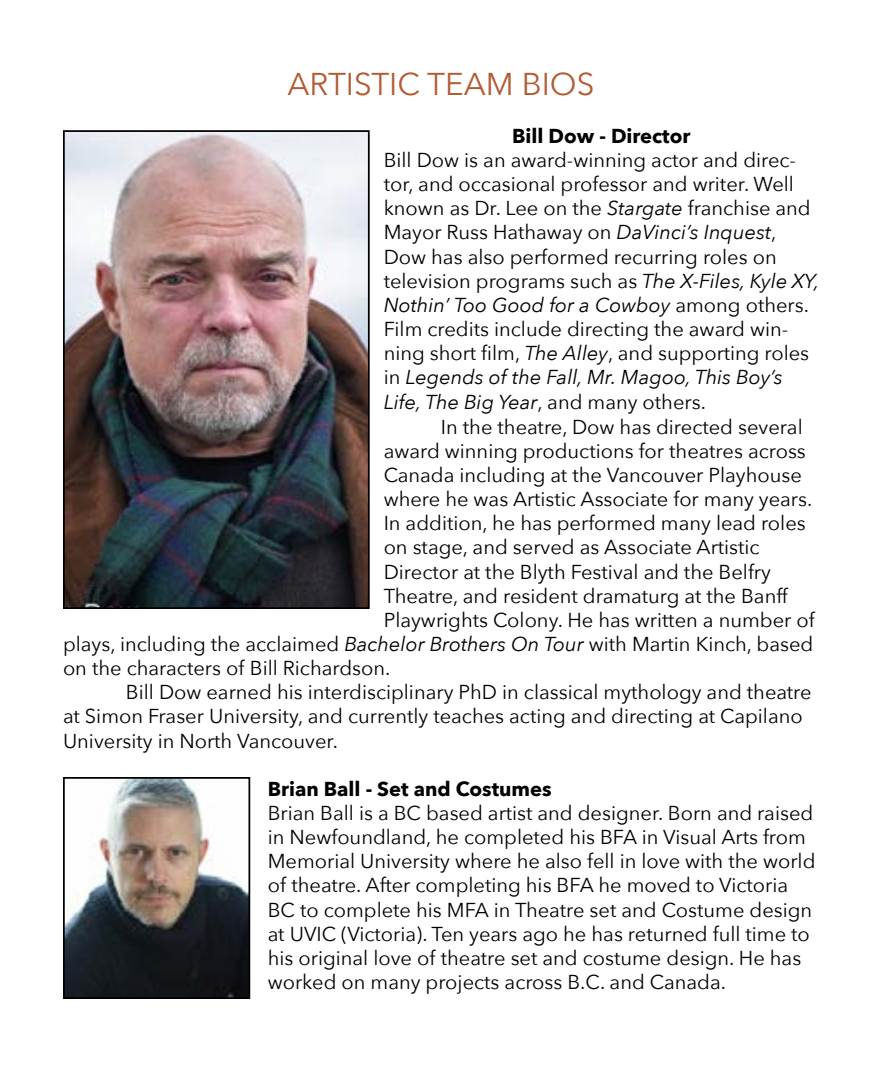
<style>
.page{position:relative;width:882px;height:1071px;background:#fff}
.page>*{position:absolute;margin:0;border:0;box-sizing:border-box;transform-origin:0 0}
.t1{font:31.5px "Avenir Next";color:#b35b34}
.t2{font:20.12px/24.3px "Avenir Next";color:#000}
.t3{font:700 20.12px "Avenir Next";color:#000}
.s1{font-style:italic}
</style>
<div class="page">
<img style="left:66px;top:133px;width:301px;height:473px">
<div style="left:63px;top:130px;width:307px;height:479px;border:2px solid #000"></div>
<img style="left:66px;top:780px;width:181px;height:216px">
<div style="left:63px;top:777px;width:187px;height:222px;border:2px solid #000"></div>
<h1 class="t1" style="left:287px;top:57px;width:309px">ARTISTIC TEAM BIOS</h1>
<p class="t3" style="left:512px;top:118px;width:180px">Bill Dow - Director</p>
<p class="t2" style="left:384px;top:147px;width:437px">Bill Dow is an award-winning actor and direc&shy;tor, and occasional professor and writer. Well known as Dr. Lee on the <span class="s1">Stargate</span> franchise and Mayor Russ Hathaway on <span class="s1">DaVinci’s Inquest</span>, Dow has also performed recurring roles on television programs such as <span class="s1">The X-Files, Kyle XY, Nothin’ Too Good for a Cowboy</span> among others.<br>Film credits include directing the award win&shy;ning short film, <span class="s1">The Alley</span>, and supporting roles in <span class="s1">Legends of the Fall, Mr. Magoo, This Boy’s Life, The Big Year</span>, and many others.</p>
<p class="t2" style="left:441px;top:414px;width:363px">In the theatre, Dow has directed several</p>
<p class="t2" style="left:384px;top:438px;width:424px">award winning productions for theatres across</p>
<p class="t2" style="left:384px;top:462px;width:420px">Canada including at the Vancouver Playhouse</p>
<p class="t2" style="left:384px;top:486px;width:430px">where he was Artistic Associate for many years.</p>
<p class="t2" style="left:384px;top:510px;width:424px">In addition, he has performed many lead roles</p>
<p class="t2" style="left:384px;top:534px;width:377px">on stage, and served as Associate Artistic</p>
<p class="t2" style="left:384px;top:559px;width:389px">Director at the Blyth Festival and the Belfry</p>
<p class="t2" style="left:384px;top:583px;width:406px">Theatre, and resident dramaturg at the Banff</p>
<p class="t2" style="left:384px;top:607px;width:433px">Playwrights Colony. He has written a number of</p>
<p class="t2" style="left:63px;top:631px;width:752px">plays, including the acclaimed <span class="s1">Bachelor Brothers On Tour</span> with Martin Kinch, based</p>
<p class="t2" style="left:63px;top:655px;width:329px">on the characters of Bill Richardson.</p>
<p class="t2" style="left:126px;top:679px;width:687px">Bill Dow earned his interdisciplinary PhD in classical mythology and theatre</p>
<p class="t2" style="left:63px;top:703px;width:741px">at Simon Fraser University, and currently teaches acting and directing at Capilano</p>
<p class="t2" style="left:63px;top:728px;width:277px">University in North Vancouver.</p>
<p class="t3" style="left:268px;top:771px;width:285px">Brian Ball - Set and Costumes</p>
<p class="t2" style="left:268px;top:800px;width:549px">Brian Ball is a BC based artist and designer. Born and raised in Newfoundland, he completed his BFA in Visual Arts from Memorial University where he also fell in love with the world of theatre. After completing his BFA he moved to Victoria BC to complete his MFA in Theatre set and Costume design at UVIC (Victoria). Ten years ago he has returned full time to his original love of theatre set and costume design. He has worked on many projects across B.C. and Canada.</p>
</div>
